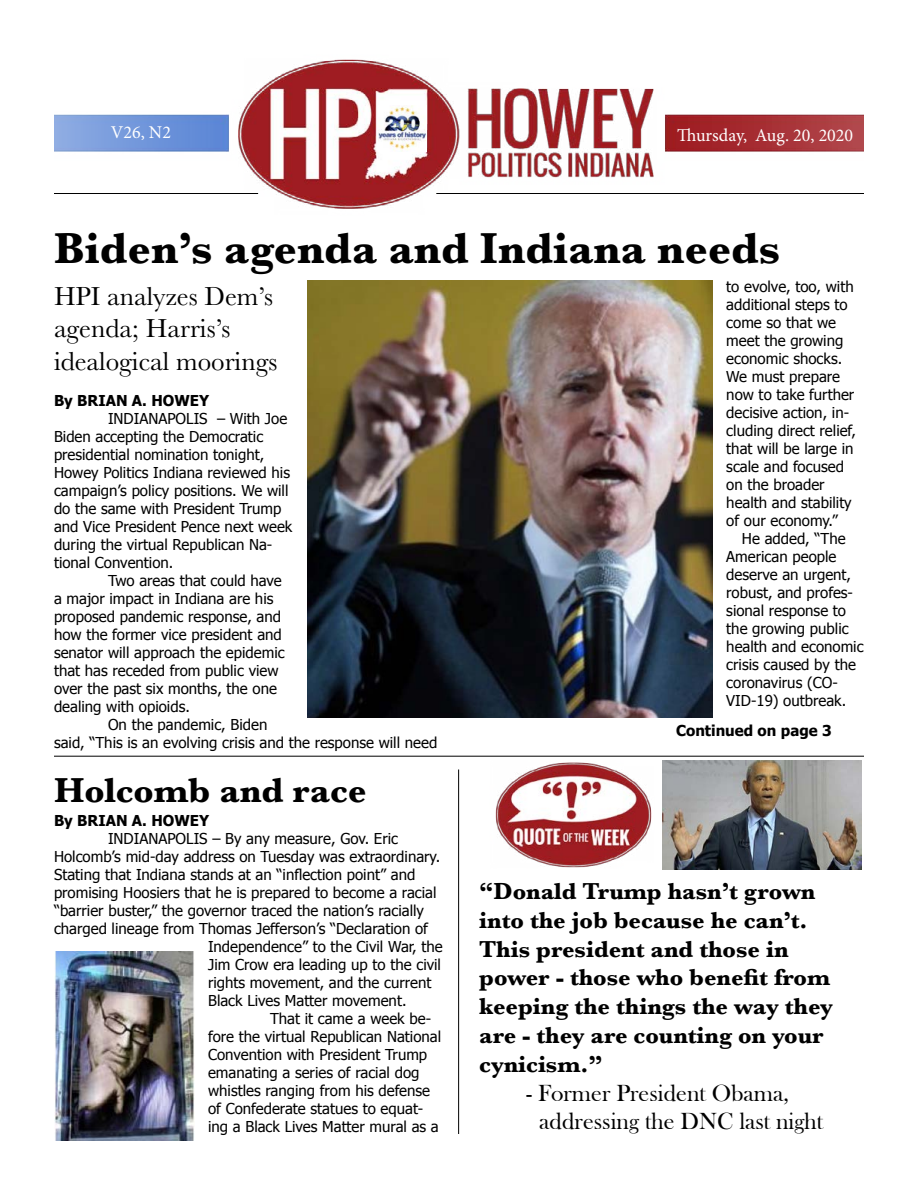
<style>
.page{position:relative;width:918px;height:1188px;background:#fff}
.page>*{position:absolute;margin:0;border:0;box-sizing:border-box;transform-origin:0 0}
.t1{font:700 45px "Baskerville";color:#000}
.t2{font:700 36px "Baskerville";color:#000}
.t3{font:27px/32.4px "Baskerville";color:#000}
.t4{font:700 24px/28.8px "Baskerville";color:#000}
.t5{font:24px/28.8px "Bask Old Face";color:#000}
.t6{font:18px "Minion Pro";color:#fff}
.t7{font:15px/18px "Tahoma";color:#000}
.t8{font:700 15px "Tahoma";color:#000}
</style>
<div class="page">
<img style="left:54px;top:59px;width:810px;height:150px">
<hr style="left:436px;top:193px;width:428px;height:1px;background:#000">
<hr style="left:54px;top:193px;width:204px;height:1px;background:#000">
<hr style="left:54px;top:756px;width:810px;height:1px;background:#000">
<hr style="left:458px;top:770px;width:1px;height:364px;background:#000">
<img style="left:495px;top:762px;width:157px;height:106px">
<img style="left:378px;top:106px;width:49px;height:46px">
<img style="left:54px;top:952px;width:141px;height:189px">
<img style="left:308px;top:281px;width:405px;height:436px">
<img style="left:663px;top:761px;width:199px;height:109px">
<p class="t6" style="left:111px;top:121px;width:62px">V26, N2</p>
<p class="t6" style="left:677px;top:123px;width:178px">Thursday, Aug. 20, 2020</p>
<h1 class="t1" style="left:54px;top:217px;width:728px">Biden’s agenda and Indiana needs</h1>
<h3 class="t3" style="left:54px;top:281px;width:225px">HPI analyzes Dem’s agenda; Harris’s idealogical moorings</h3>
<p class="t8" style="left:54px;top:390px;width:157px">By BRIAN A. HOWEY</p>
<p class="t7" style="left:54px;top:409px;width:240px;text-indent:54px">INDIANAPOLIS – With Joe<br>Biden accepting the Democratic presidential nomination tonight,<br>Howey Politics Indiana reviewed his campaign’s policy positions. We will do the same with President Trump and Vice President Pence next week during the virtual Republican Na&shy;tional Convention.</p>
<p class="t7" style="left:54px;top:571px;width:232px;text-indent:54px">Two areas that could have a major impact in Indiana are his proposed pandemic response, and how the former vice president and senator will approach the epidemic that has receded from public view over the past six months, the one dealing with opioids.</p>
<p class="t7" style="left:54px;top:715px;width:385px;text-indent:54px">On the pandemic, Biden<br>said, “This is an evolving crisis and the response will need</p>
<h2 class="t2" style="left:54px;top:765px;width:314px">Holcomb and race</h2>
<p class="t8" style="left:54px;top:810px;width:157px">By BRIAN A. HOWEY</p>
<p class="t7" style="left:108px;top:829px;width:292px">INDIANAPOLIS – By any measure, Gov. Eric</p>
<p class="t7" style="left:54px;top:847px;width:388px">Holcomb’s mid-day address on Tuesday was extraordinary.</p>
<p class="t7" style="left:54px;top:865px;width:363px">Stating that Indiana stands at an “inflection point” and</p>
<p class="t7" style="left:54px;top:883px;width:384px">promising Hoosiers that he is prepared to become a racial</p>
<p class="t7" style="left:54px;top:901px;width:372px">“barrier buster,” the governor traced the nation’s racially</p>
<p class="t7" style="left:54px;top:919px;width:376px">charged lineage from Thomas Jefferson’s “Declaration of</p>
<p class="t7" style="left:208px;top:937px;width:236px">Independence” to the Civil War, the</p>
<p class="t7" style="left:208px;top:955px;width:234px">Jim Crow era leading up to the civil</p>
<p class="t7" style="left:208px;top:973px;width:225px">rights movement, and the current</p>
<p class="t7" style="left:208px;top:991px;width:200px">Black Lives Matter movement.</p>
<p class="t7" style="left:270px;top:1009px;width:163px">That it came a week be-</p>
<p class="t7" style="left:208px;top:1027px;width:235px">fore the virtual Republican National</p>
<p class="t7" style="left:208px;top:1045px;width:221px">Convention with President Trump</p>
<p class="t7" style="left:208px;top:1063px;width:213px">emanating a series of racial dog</p>
<p class="t7" style="left:208px;top:1081px;width:224px">whistles ranging from his defense</p>
<p class="t7" style="left:208px;top:1099px;width:217px">of Confederate statues to equat-</p>
<p class="t7" style="left:208px;top:1117px;width:232px">ing a Black Lives Matter mural as a</p>
<p class="t7" style="left:726px;top:277px;width:131px">to evolve, too, with additional steps to come so that we meet the growing economic shocks.<br>We must prepare now to take further decisive action, in&shy;cluding direct relief, that will be large in scale and focused on the broader health and stability of our economy.”</p>
<p class="t7" style="left:726px;top:529px;width:139px;text-indent:16px">He added, “The<br>American people deserve an urgent, robust, and profes&shy;sional response to the growing public health and economic crisis caused by the coronavirus (CO-<br>VID-19) outbreak.</p>
<p class="t8" style="left:676px;top:720px;width:157px">Continued on page 3</p>
<h3 class="t4" style="left:479px;top:877px;width:355px">“Donald Trump hasn’t grown into the job because he can’t.<br>This president and those in power - those who benefit from keeping the things the way they are - they are counting on your cynicism.”</h3>
<h3 class="t5" style="left:539px;top:1079px;width:285px;text-indent:-13px">- Former President Obama, addressing the DNC last night</h3>
</div>
